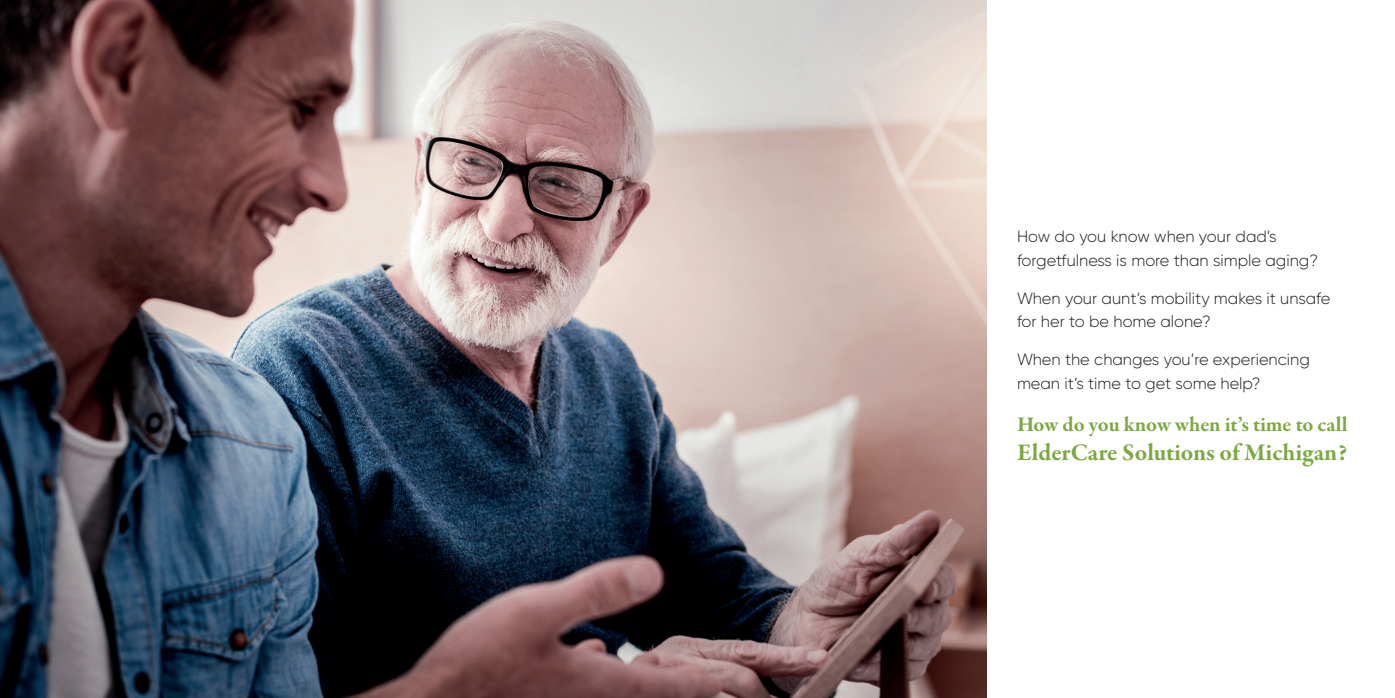
<style>
.page{position:relative;width:1395px;height:698px;background:#fff}
.page>*{position:absolute;margin:0;border:0;box-sizing:border-box;transform-origin:0 0}
.t1{font:700 24.38px "Garamond Premr Pro";color:#7ba940}
.t2{font:700 21.25px "Garamond Premr Pro";letter-spacing:-.005em;color:#7ba940}
.t3{font:300 16.25px/23.8px "Gilroy";color:#231f20}
</style>
<div class="page">
<img style="left:0;top:0;width:987px;height:698px">
<p class="t3" style="left:1017px;top:224px;width:303px">How do you know when your dad’s forgetfulness is more than simple aging?</p>
<p class="t3" style="left:1017px;top:286px;width:315px">When your aunt’s mobility makes it unsafe for her to be home alone?</p>
<p class="t3" style="left:1017px;top:347px;width:294px">When the changes you’re experiencing mean it’s time to get some help?</p>
<h2 class="t2" style="left:1017px;top:411px;width:332px">How do you know when it’s time to call</h2>
<h1 class="t1" style="left:1017px;top:437px;width:332px">ElderCare Solutions of Michigan?</h1>
</div>
